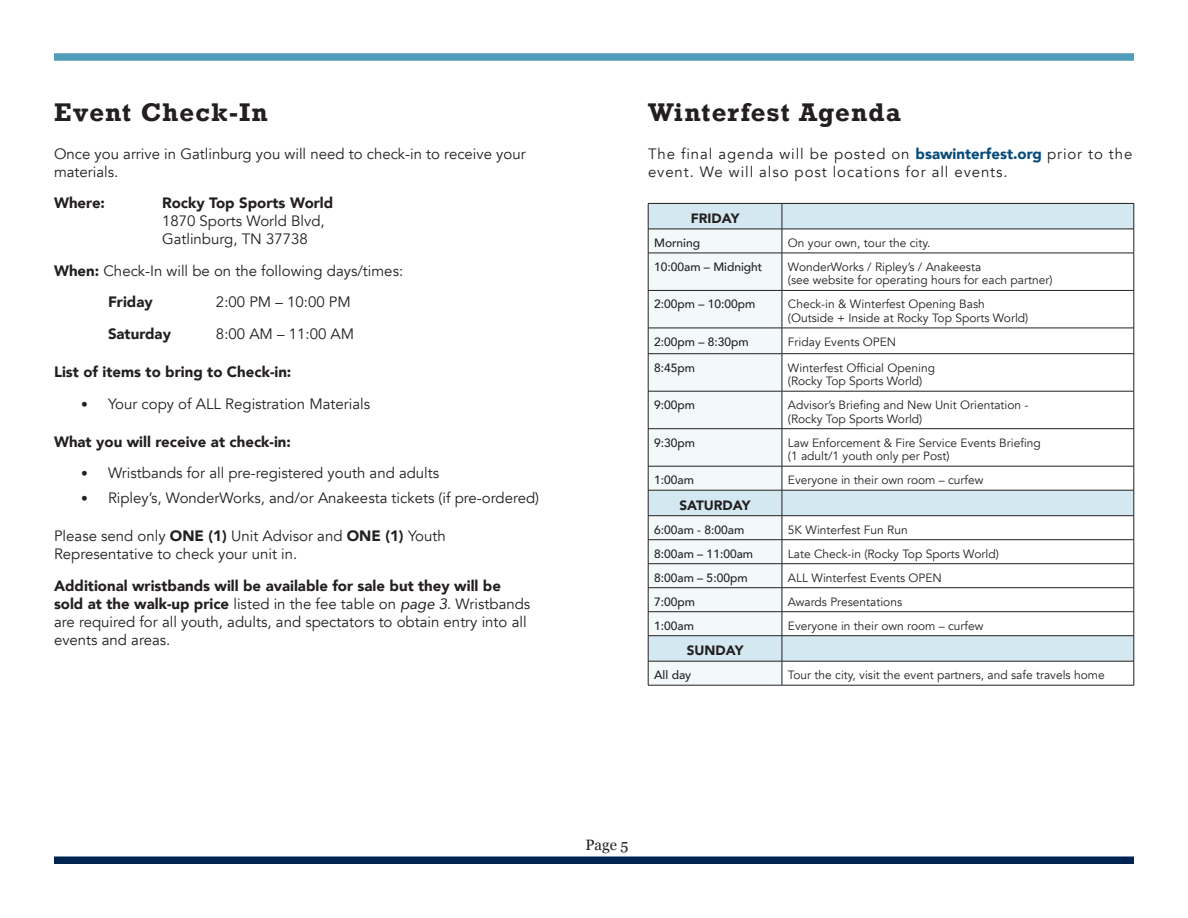
<style>
.page{position:relative;width:1188px;height:918px;background:#fff}
.page>*{position:absolute;margin:0;border:0;box-sizing:border-box;transform-origin:0 0}
.t1{font:700 24px "Rockwell";letter-spacing:.05em;color:#231f20}
.t2{font:15px/18px "Avenir";color:#231f20}
.t3{font:15px/18px "Avenir";letter-spacing:.06em;color:#231f20}
.t4{font:900 15px "Avenir";color:#231f20}
.t5{font:15px "Georgia";color:#231f20}
.t6{font:900 13.5px "Avenir";color:#231f20}
.t7{font:12px/13.5px "Avenir";color:#231f20}
.t8{font:500 12px "Avenir";color:#231f20}
.s1{font-weight:900}
.s2{font-size:13.5px}
.s3{font-style:italic}
.s4{font-weight:900;color:#054a78}
</style>
<div class="page">
<div style="left:54px;top:53px;width:1080px;height:8px;background:#509cb9"></div>
<div style="left:54px;top:856px;width:1080px;height:8px;background:#002451"></div>
<svg style="left:649px;top:204px;width:485px;height:457px"></svg>
<svg style="left:649px;top:230px;width:133px;height:455px;fill:#f3f9fb"></svg>
<hr style="left:648px;top:203px;width:134px;height:1px;background:#231f20">
<hr style="left:782px;top:203px;width:352px;height:1px;background:#231f20">
<hr style="left:648px;top:229px;width:134px;height:1px;background:#231f20">
<svg style="left:648px;top:204px;width:1px;height:49px"></svg>
<hr style="left:782px;top:229px;width:352px;height:1px;background:#231f20">
<svg style="left:782px;top:204px;width:1px;height:49px"></svg>
<svg style="left:1134px;top:204px;width:1px;height:49px"></svg>
<hr style="left:648px;top:253px;width:134px;height:1px;background:#231f20">
<hr style="left:648px;top:253px;width:1px;height:37px;background:#231f20">
<hr style="left:782px;top:253px;width:352px;height:1px;background:#231f20">
<hr style="left:782px;top:253px;width:1px;height:37px;background:#231f20">
<hr style="left:1134px;top:253px;width:1px;height:37px;background:#231f20">
<hr style="left:648px;top:290px;width:134px;height:1px;background:#231f20">
<hr style="left:648px;top:291px;width:1px;height:37px;background:#231f20">
<hr style="left:782px;top:290px;width:352px;height:1px;background:#231f20">
<hr style="left:782px;top:291px;width:1px;height:37px;background:#231f20">
<hr style="left:1134px;top:291px;width:1px;height:37px;background:#231f20">
<hr style="left:648px;top:328px;width:134px;height:1px;background:#231f20">
<svg style="left:648px;top:328px;width:1px;height:25px"></svg>
<hr style="left:782px;top:328px;width:352px;height:1px;background:#231f20">
<svg style="left:782px;top:328px;width:1px;height:25px"></svg>
<svg style="left:1134px;top:328px;width:1px;height:26px"></svg>
<hr style="left:648px;top:353px;width:134px;height:1px;background:#231f20">
<hr style="left:648px;top:354px;width:1px;height:37px;background:#231f20">
<hr style="left:782px;top:353px;width:352px;height:1px;background:#231f20">
<hr style="left:782px;top:354px;width:1px;height:37px;background:#231f20">
<hr style="left:1134px;top:354px;width:1px;height:37px;background:#231f20">
<hr style="left:648px;top:391px;width:134px;height:1px;background:#231f20">
<hr style="left:648px;top:391px;width:1px;height:38px;background:#231f20">
<hr style="left:782px;top:391px;width:352px;height:1px;background:#231f20">
<hr style="left:782px;top:391px;width:1px;height:38px;background:#231f20">
<hr style="left:1134px;top:391px;width:1px;height:38px;background:#231f20">
<hr style="left:648px;top:428px;width:134px;height:1px;background:#231f20">
<hr style="left:648px;top:429px;width:1px;height:37px;background:#231f20">
<hr style="left:782px;top:428px;width:352px;height:1px;background:#231f20">
<hr style="left:782px;top:429px;width:1px;height:37px;background:#231f20">
<hr style="left:1134px;top:429px;width:1px;height:37px;background:#231f20">
<hr style="left:648px;top:466px;width:134px;height:1px;background:#231f20">
<hr style="left:782px;top:466px;width:352px;height:1px;background:#231f20">
<hr style="left:648px;top:490px;width:134px;height:1px;background:#231f20">
<hr style="left:782px;top:490px;width:352px;height:1px;background:#231f20">
<hr style="left:648px;top:515px;width:134px;height:1px;background:#231f20">
<hr style="left:782px;top:515px;width:352px;height:1px;background:#231f20">
<hr style="left:648px;top:539px;width:134px;height:1px;background:#231f20">
<hr style="left:782px;top:539px;width:352px;height:1px;background:#231f20">
<hr style="left:648px;top:563px;width:134px;height:1px;background:#231f20">
<hr style="left:782px;top:563px;width:352px;height:1px;background:#231f20">
<hr style="left:648px;top:587px;width:134px;height:1px;background:#231f20">
<hr style="left:782px;top:587px;width:352px;height:1px;background:#231f20">
<hr style="left:648px;top:611px;width:134px;height:1px;background:#231f20">
<hr style="left:782px;top:611px;width:352px;height:1px;background:#231f20">
<hr style="left:648px;top:635px;width:134px;height:1px;background:#231f20">
<hr style="left:782px;top:635px;width:352px;height:1px;background:#231f20">
<hr style="left:648px;top:661px;width:134px;height:1px;background:#231f20">
<svg style="left:648px;top:466px;width:1px;height:219px"></svg>
<hr style="left:782px;top:661px;width:352px;height:1px;background:#231f20">
<svg style="left:782px;top:466px;width:1px;height:219px"></svg>
<svg style="left:1134px;top:466px;width:1px;height:219px"></svg>
<hr style="left:648px;top:685px;width:134px;height:1px;background:#231f20">
<hr style="left:782px;top:685px;width:352px;height:1px;background:#231f20">
<p class="t1" style="left:54px;top:96px;width:215px">Event Check-In</p>
<p class="t2" style="left:54px;top:145px;width:473px">Once you arrive in Gatlinburg you will need to check-in to receive your materials.</p>
<p class="t4" style="left:54px;top:190px;width:53px">Where:</p>
<p class="t2" style="left:162px;top:195px;width:173px"><span class="s1">Rocky Top Sports World<br></span>1870 Sports World Blvd,<br>Gatlinburg, TN 37738</p>
<p class="t2" style="left:54px;top:262px;width:351px"><span class="s1">When:</span> Check-In will be on the following days/times:</p>
<p class="t4" style="left:108px;top:289px;width:46px">Friday</p>
<p class="t2" style="left:216px;top:294px;width:136px">2:00 PM – 10:00 PM</p>
<p class="t4" style="left:108px;top:321px;width:65px">Saturday</p>
<p class="t2" style="left:216px;top:325px;width:140px">8:00 AM – 11:00 AM</p>
<p class="t4" style="left:54px;top:359px;width:239px">List of items to bring to Check-in:</p>
<p class="t2" style="left:81px;top:395px;width:291px"><span class="s2">•</span> Your copy of ALL Registration Materials</p>
<p class="t4" style="left:54px;top:429px;width:238px">What you will receive at check-in:</p>
<p class="t2" style="left:81px;top:465px;width:360px"><span class="s2">•</span> Wristbands for all pre-registered youth and adults</p>
<p class="t2" style="left:81px;top:489px;width:460px"><span class="s2">•</span> Ripley’s, WonderWorks, and/or Anakeesta tickets (if pre-ordered)</p>
<p class="t2" style="left:54px;top:528px;width:393px">Please send only <span class="s1">ONE (1)</span> Unit Advisor and <span class="s1">ONE (1)</span> Youth<br>Representative to check your unit in.</p>
<p class="t2" style="left:54px;top:577px;width:478px"><span class="s1">Additional wristbands will be available for sale but they will be sold at the walk-up price</span> listed in the fee table on <span class="s3">page 3</span>. Wristbands are required for all youth, adults, and spectators to obtain entry into all events and areas.</p>
<p class="t1" style="left:648px;top:96px;width:255px">Winterfest Agenda</p>
<p class="t3" style="left:648px;top:145px;width:486px">The final agenda will be posted on <span class="s4">bsawinterfest.org</span> prior to the event. We will also post locations for all events.</p>
<p class="t6" style="left:691px;top:207px;width:50px">FRIDAY</p>
<p class="t8" style="left:654px;top:232px;width:47px">Morning</p>
<p class="t7" style="left:788px;top:236px;width:144px">On your own, tour the city.</p>
<p class="t8" style="left:654px;top:256px;width:110px">10:00am – Midnight</p>
<p class="t7" style="left:788px;top:260px;width:195px">WonderWorks / Ripley’s / Anakeesta</p>
<p class="t7" style="left:788px;top:274px;width:266px">(see website for operating hours for each partner)</p>
<p class="t8" style="left:654px;top:294px;width:103px">2:00pm – 10:00pm</p>
<p class="t7" style="left:788px;top:298px;width:242px">Check-in &amp; Winterfest Opening Bash (Outside + Inside at Rocky Top Sports World)</p>
<p class="t8" style="left:654px;top:331px;width:96px">2:00pm – 8:30pm</p>
<p class="t7" style="left:788px;top:335px;width:110px">Friday Events OPEN</p>
<p class="t8" style="left:654px;top:357px;width:42px">8:45pm</p>
<p class="t7" style="left:788px;top:361px;width:149px">Winterfest Official Opening (Rocky Top Sports World)</p>
<p class="t8" style="left:654px;top:395px;width:42px">9:00pm</p>
<p class="t7" style="left:788px;top:399px;width:242px">Advisor’s Briefing and New Unit Orientation - (Rocky Top Sports World)</p>
<p class="t8" style="left:654px;top:432px;width:42px">9:30pm</p>
<p class="t7" style="left:788px;top:436px;width:254px">Law Enforcement &amp; Fire Service Events Briefing (1 adult/1 youth only per Post)</p>
<p class="t8" style="left:654px;top:470px;width:41px">1:00am</p>
<p class="t7" style="left:788px;top:474px;width:197px">Everyone in their own room – curfew</p>
<p class="t6" style="left:680px;top:493px;width:73px">SATURDAY</p>
<p class="t8" style="left:654px;top:519px;width:92px">6:00am - 8:00am</p>
<p class="t7" style="left:788px;top:523px;width:121px">5K Winterfest Fun Run</p>
<p class="t8" style="left:654px;top:543px;width:100px">8:00am – 11:00am</p>
<p class="t7" style="left:788px;top:547px;width:212px">Late Check-in (Rocky Top Sports World)</p>
<p class="t8" style="left:654px;top:567px;width:95px">8:00am – 5:00pm</p>
<p class="t7" style="left:788px;top:571px;width:156px">ALL Winterfest Events OPEN</p>
<p class="t8" style="left:654px;top:591px;width:42px">7:00pm</p>
<p class="t7" style="left:788px;top:595px;width:116px">Awards Presentations</p>
<p class="t8" style="left:654px;top:615px;width:41px">1:00am</p>
<p class="t7" style="left:788px;top:619px;width:197px">Everyone in their own room – curfew</p>
<p class="t6" style="left:687px;top:639px;width:58px">SUNDAY</p>
<p class="t8" style="left:654px;top:665px;width:39px">All day</p>
<p class="t7" style="left:788px;top:669px;width:318px">Tour the city, visit the event partners, and safe travels home</p>
<p class="t5" style="left:585px;top:834px;width:45px">Page 5</p>
</div>
